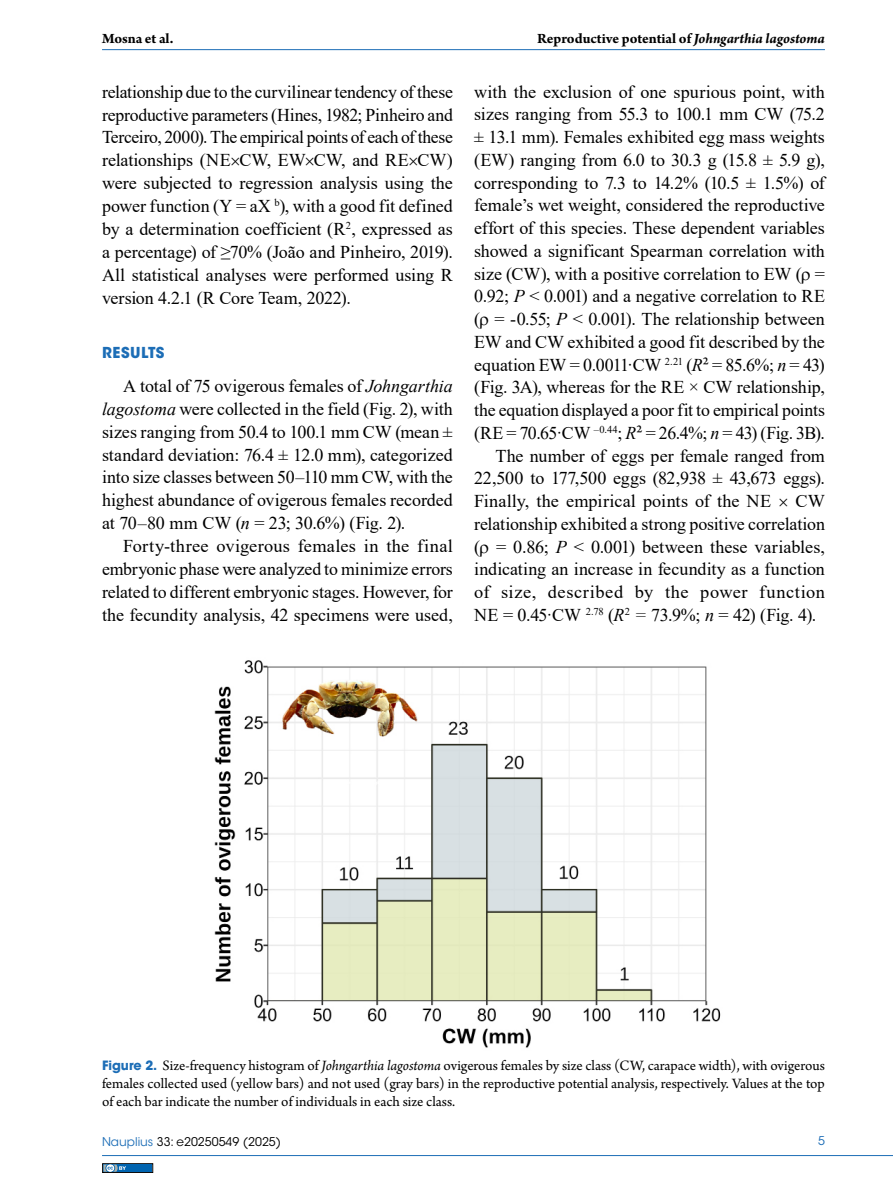
<style>
.page{position:relative;width:893px;height:1191px;background:#fff}
.page>*{position:absolute;margin:0;border:0;box-sizing:border-box;transform-origin:0 0}
.t1{font:18px/23px "Times New Roman";letter-spacing:-.005em;color:#000;text-align:justify}
.t2{font:18px "Times New Roman";letter-spacing:-.035em;color:#000}
.t3{font:15px/18px "Arno Pro";color:#000;text-align:justify}
.t4{font:700 15px "Arno Pro";color:#000}
.t5{font:700 15px "ITC Avant Garde Std";letter-spacing:.035em;color:#1c6db6}
.t6{font:12px "ITC Avant Garde Std";color:#000}
.t7{font:12px "ITC Avant Garde Std";color:#1c6db6}
.s1{font-style:italic}
.s2{font-family:"Arno Pro"}
.s3{font-family:"ITC Avant Garde Std";font-weight:700;font-size:12.75px;color:#1c6db6}
.s4{color:#1c6db6}
</style>
<div class="page">
<div style="left:102px;top:1163px;width:51px;height:9px;border:1px solid #000"></div>
<div style="left:104px;top:1164px;width:48px;height:7px;background:#0064b0"></div>
<svg style="left:104px;top:1164px;width:22px;height:7px"></svg>
<hr style="left:102px;top:1155px;width:791px;height:1px;background:#1c6db6">
<hr style="left:102px;top:49px;width:723px;height:1px;background:#1c6db6">
<img style="left:214px;top:660px;width:507px;height:388px">
<p class="t4" style="left:102px;top:30px;width:73px">Mosna et al.</p>
<p class="t1" style="left:102px;top:79px;width:352px">relationship due to the curvilinear tendency of these reproductive parameters (Hines, 1982; Pinheiro and Terceiro, 2000). The empirical points of each of these relationships (NE CW, EW CW, and RE CW) were subjected to regression analysis using the power function (Y = aX <sup>b</sup>), with a good fit defined by a determination coefficient (R<sup>2</sup>, expressed as a percentage) of ≥70% (João and Pinheiro, 2019).<br>All statistical analyses were performed using R version 4.2.1 (R Core Team, 2022).</p>
<p class="t5" style="left:102px;top:343px;width:64px">RESULTS</p>
<p class="t1" style="left:102px;top:373px;width:352px;text-indent:21px">A total of 75 ovigerous females of <span class="s1">Johngarthia lagostoma</span> were collected in the field (Fig. 2), with sizes ranging from 50.4 to 100.1 mm CW (mean ± standard deviation: 76.4 ± 12.0 mm), categorized into size classes between 50–110 mm CW, with the highest abundance of ovigerous females recorded at 70–80 mm CW (<span class="s1">n</span> = 23; 30.6%) (Fig. 2).</p>
<p class="t1" style="left:102px;top:534px;width:352px;text-indent:21px">Forty-three ovigerous females in the final embryonic phase were analyzed to minimize errors related to different embryonic stages. However, for the fecundity analysis, 42 specimens were used,</p>
<p class="t4" style="left:537px;top:30px;width:289px">Reproductive potential of <span class="s1">Johngarthia lagostoma</span></p>
<p class="t1" style="left:474px;top:79px;width:352px">with the exclusion of one spurious point, with</p>
<p class="t1" style="left:474px;top:102px;width:352px">sizes ranging from 55.3 to 100.1 mm CW (75.2</p>
<p class="t1" style="left:474px;top:125px;width:352px">± 13.1 mm). Females exhibited egg mass weights</p>
<p class="t1" style="left:474px;top:148px;width:352px">(EW) ranging from 6.0 to 30.3 g (15.8 ± 5.9 g),</p>
<p class="t1" style="left:474px;top:170px;width:352px">corresponding to 7.3 to 14.2% (10.5 ± 1.5%) of</p>
<p class="t1" style="left:474px;top:193px;width:352px">female’s wet weight, considered the reproductive</p>
<p class="t1" style="left:474px;top:216px;width:352px">effort of this species. These dependent variables</p>
<p class="t1" style="left:474px;top:239px;width:352px">showed a significant Spearman correlation with</p>
<p class="t1" style="left:474px;top:261px;width:352px">size (CW), with a positive correlation to EW ( =</p>
<p class="t1" style="left:474px;top:284px;width:352px">0.92; <span class="s1">P</span> &lt; 0.001) and a negative correlation to RE</p>
<p class="t1" style="left:474px;top:307px;width:352px">( = -0.55; <span class="s1">P</span> &lt; 0.001). The relationship between</p>
<p class="t1" style="left:474px;top:330px;width:352px">EW and CW exhibited a good fit described by the</p>
<p class="t1" style="left:474px;top:352px;width:352px">equation EW = 0.0011·CW <sup>2.21</sup> (<span class="s1">R</span><span class="s2">²</span> = 85.6%; <span class="s1">n</span> = 43)</p>
<p class="t1" style="left:474px;top:375px;width:352px">(Fig. 3A), whereas for the RE × CW relationship,</p>
<p class="t1" style="left:474px;top:398px;width:352px">the equation displayed a poor fit to empirical points</p>
<p class="t2" style="left:474px;top:420px;width:352px">(RE = 70.65·CW <sup>–0.44</sup>; <span class="s1">R</span><span class="s2">²</span> = 26.4%; <span class="s1">n</span> = 43) (Fig. 3B).</p>
<p class="t1" style="left:495px;top:443px;width:331px">The number of eggs per female ranged from</p>
<p class="t1" style="left:474px;top:466px;width:352px">22,500 to 177,500 eggs (82,938 ± 43,673 eggs).</p>
<p class="t1" style="left:474px;top:489px;width:299px">Finally, the empirical points of the NE</p>
<p class="t1" style="left:474px;top:489px;width:352px;text-indent:321px">CW relationship exhibited a strong positive correlation ( = 0.86; <span class="s1">P</span> &lt; 0.001) between these variables, indicating an increase in fecundity as a function of size, described by the power function NE = 0.45·CW <sup>2.78</sup> (<span class="s1">R</span><sup>2</sup> <span class="s1">=</span> 73.9%; <span class="s1">n</span> = 42) (Fig. 4).</p>
<p class="t3" style="left:102px;top:1057px;width:724px"><span class="s3">Figure 2.</span> Size-frequency histogram of <span class="s1">Johngarthia lagostoma</span> ovigerous females by size class (CW, carapace width), with ovigerous females collected used (yellow bars) and not used (gray bars) in the reproductive potential analysis, respectively. Values at the top of each bar indicate the number of individuals in each size class.</p>
<p class="t6" style="left:102px;top:1134px;width:181px"><span class="s4">Nauplius</span> 33: e20250549 (2025)</p>
<p class="t7" style="left:818px;top:1133px;width:8px">5</p>
</div>
